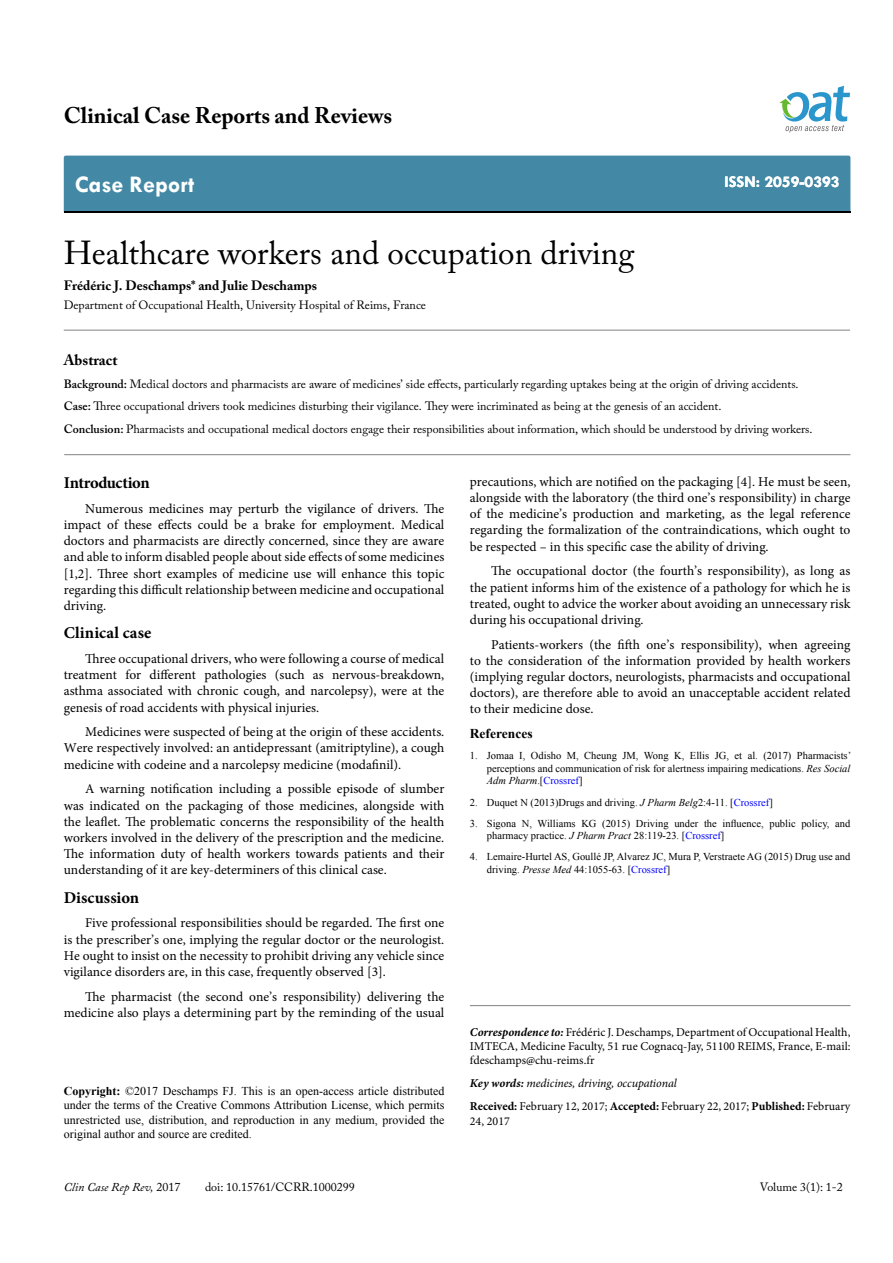
<style>
.page{position:relative;width:893px;height:1263px;background:#fff}
.page>*{position:absolute;margin:0;border:0;box-sizing:border-box;transform-origin:0 0}
.t1{font:33px "Adobe Caslon Pro";color:#000}
.t2{font:700 24px "Tw Cen";color:#fff}
.t3{font:700 22.5px "Adobe Caslon Pro";color:#000}
.t4{font:700 16.5px "Minion Pro";letter-spacing:-.005em;color:#000}
.t5{font:700 16.5px "Tw Cen";color:#fff}
.t6{font:700 16.5px "Minion Pro";letter-spacing:-.025em;color:#000}
.t7{font:700 15px "Adobe Caslon Pro";color:#000}
.t8{font:13.5px/16.2px "Minion Pro";color:#000;text-align:justify}
.t9{font:700 13.5px "Adobe Caslon Pro";color:#000}
.t10{font:700 13.5px "Times New Roman";color:#000}
.t11{font:12px/23px "Adobe Caslon Pro";color:#000}
.t12{font:12px/14.4px "Minion Pro";color:#000;text-align:justify}
.t13{font:12px/14.4px "Times New Roman";color:#000;text-align:justify}
.t14{font:italic 12px "Adobe Caslon Pro";color:#000}
.t15{font:10.5px/12.6px "Times New Roman";color:#000}
.s1{font-weight:600}
.s2{font-style:italic}
.s3{color:#00f}
.s4{font-weight:700}
.s5{font-style:normal}
.s6{font-weight:700;font-style:italic}
</style>
<div class="page">
<div style="left:64px;top:156px;width:786px;height:56px;background:#4389a5"></div>
<svg style="left:779px;top:86px;width:71px;height:47px"></svg>
<hr style="left:470px;top:1005px;width:380px;height:1px;background:#808285">
<hr style="left:64px;top:330px;width:786px;height:1px;background:#808285">
<hr style="left:64px;top:454px;width:786px;height:1px;background:#808285">
<h3 class="t3" style="left:64px;top:102px;width:330px">Clinical Case Reports and Reviews</h3>
<h2 class="t2" style="left:75px;top:170px;width:121px">Case Report</h2>
<h1 class="t1" style="left:64px;top:233px;width:572px">Healthcare workers and occupation driving</h1>
<p class="t9" style="left:64px;top:278px;width:255px">Frédéric J. Deschamps* and Julie Deschamps</p>
<p class="t11" style="left:64px;top:293px;width:364px">Department of Occupational Health, University Hospital of Reims, France</p>
<p class="t5" style="left:724px;top:172px;width:117px">ISSN: 2059-0393</p>
<p class="t7" style="left:64px;top:351px;width:55px">Abstract</p>
<p class="t11" style="left:64px;top:372px;width:750px"><span class="s1">Background:</span> Medical doctors and pharmacists are aware of medicines’ side effects, particularly regarding uptakes being at the origin of driving accidents.<br><span class="s1">Case:</span> Three occupational drivers took medicines disturbing their vigilance. They were incriminated as being at the genesis of an accident.<br><span class="s1">Conclusion:</span> Pharmacists and occupational medical doctors engage their responsibilities about information, which should be understood by driving workers.</p>
<p class="t8" style="left:470px;top:473px;width:382px">precautions, which are notified on the packaging [4]. He must be seen, alongside with the laboratory (the third one’s responsibility) in charge of the medicine’s production and marketing, as the legal reference regarding the formalization of the contraindications, which ought to be respected – in this specific case the ability of driving.</p>
<p class="t8" style="left:470px;top:563px;width:382px;text-indent:21px">The occupational doctor (the fourth’s responsibility), as long as the patient informs him of the existence of a pathology for which he is treated, ought to advice the worker about avoiding an unnecessary risk during his occupational driving.</p>
<p class="t8" style="left:470px;top:636px;width:382px;text-indent:21px">Patients-workers (the fifth one’s responsibility), when agreeing to the consideration of the information provided by health workers (implying regular doctors, neurologists, pharmacists and occupational doctors), are therefore able to avoid an unacceptable accident related to their medicine dose.</p>
<p class="t10" style="left:470px;top:724px;width:64px">References</p>
<p class="t15" style="left:487px;top:749px;width:366px;text-align:justify;text-indent:-17px">1. Jomaa I, Odisho M, Cheung JM, Wong K, Ellis JG, et al. (2017) Pharmacists’ perceptions and communication of risk for alertness impairing medications. <span class="s2">Res Social Adm Pharm</span>.[<span class="s3">Crossref</span>]</p>
<p class="t15" style="left:470px;top:795px;width:304px">2. Duquet N (2013)Drugs and driving. <span class="s2">J Pharm Belg</span>2:4-11. [<span class="s3">Crossref</span>]</p>
<p class="t15" style="left:487px;top:817px;width:365px;text-indent:-17px">3. Sigona N, Williams KG (2015) Driving under the influence, public policy, and pharmacy practice. <span class="s2">J Pharm Pract</span> 28:119-23. [<span class="s3">Crossref</span>]</p>
<p class="t15" style="left:487px;top:850px;width:365px;text-indent:-17px">4. Lemaire-Hurtel AS, Goullé JP, Alvarez JC, Mura P, Verstraete AG (2015) Drug use and driving. <span class="s2">Presse Med</span> 44:1055-63. [<span class="s3">Crossref</span>]</p>
<p class="t6" style="left:64px;top:471px;width:87px">Introduction</p>
<p class="t8" style="left:64px;top:500px;width:382px;text-indent:21px">Numerous medicines may perturb the vigilance of drivers. The impact of these effects could be a brake for employment. Medical doctors and pharmacists are directly concerned, since they are aware and able to inform disabled people about side effects of some medicines [1,2]. Three short examples of medicine use will enhance this topic regarding this difficult relationship between medicine and occupational driving.</p>
<p class="t4" style="left:64px;top:621px;width:89px">Clinical case</p>
<p class="t8" style="left:64px;top:650px;width:382px;text-indent:21px">Three occupational drivers, who were following a course of medical treatment for different pathologies (such as nervous-breakdown, asthma associated with chronic cough, and narcolepsy), were at the genesis of road accidents with physical injuries.</p>
<p class="t8" style="left:64px;top:724px;width:382px;text-indent:21px">Medicines were suspected of being at the origin of these accidents.<br>Were respectively involved: an antidepressant (amitriptyline), a cough medicine with codeine and a narcolepsy medicine (modafinil).</p>
<p class="t8" style="left:64px;top:781px;width:382px;text-indent:21px">A warning notification including a possible episode of slumber was indicated on the packaging of those medicines, alongside with the leaflet. The problematic concerns the responsibility of the health workers involved in the delivery of the prescription and the medicine.<br>The information duty of health workers towards patients and their understanding of it are key-determiners of this clinical case.</p>
<p class="t4" style="left:64px;top:886px;width:77px">Discussion</p>
<p class="t8" style="left:64px;top:915px;width:382px;text-indent:21px">Five professional responsibilities should be regarded. The first one is the prescriber’s one, implying the regular doctor or the neurologist.<br>He ought to insist on the necessity to prohibit driving any vehicle since vigilance disorders are, in this case, frequently observed [3].</p>
<p class="t8" style="left:64px;top:988px;width:382px;text-align:right">The pharmacist (the second one’s responsibility) delivering the medicine also plays a determining part by the reminding of the usual</p>
<p class="t13" style="left:64px;top:1083px;width:382px"><span class="s4">Copyright:</span> ©2017 Deschamps FJ. This is an open-access article distributed under the terms of the Creative Commons Attribution License, which permits unrestricted use, distribution, and reproduction in any medium, provided the original author and source are credited.</p>
<p class="t14" style="left:64px;top:1180px;width:118px">Clin Case Rep Rev, <span class="s5">2017</span></p>
<p class="t11" style="left:205px;top:1176px;width:151px">doi: 10.15761/CCRR.1000299</p>
<p class="t12" style="left:470px;top:1025px;width:382px"><span class="s6">Correspondence to:</span> Frédéric J. Deschamps, Department of Occupational Health, IMTECA, Medicine Faculty, 51 rue Cognacq-Jay, 51100 REIMS, France, E-mail: fdeschamps@chu-reims.fr</p>
<p class="t12" style="left:470px;top:1072px;width:382px;line-height:23px"><span class="s6">Key words:</span> <span class="s2">medicines, driving, occupational<br></span><span class="s4">Received:</span> February 12, 2017; <span class="s4">Accepted:</span> February 22, 2017; <span class="s4">Published:</span> February</p>
<p class="t12" style="left:470px;top:1114px;width:42px">24, 2017</p>
<p class="t11" style="left:760px;top:1176px;width:84px">Volume 3(1): 1-2</p>
</div>
